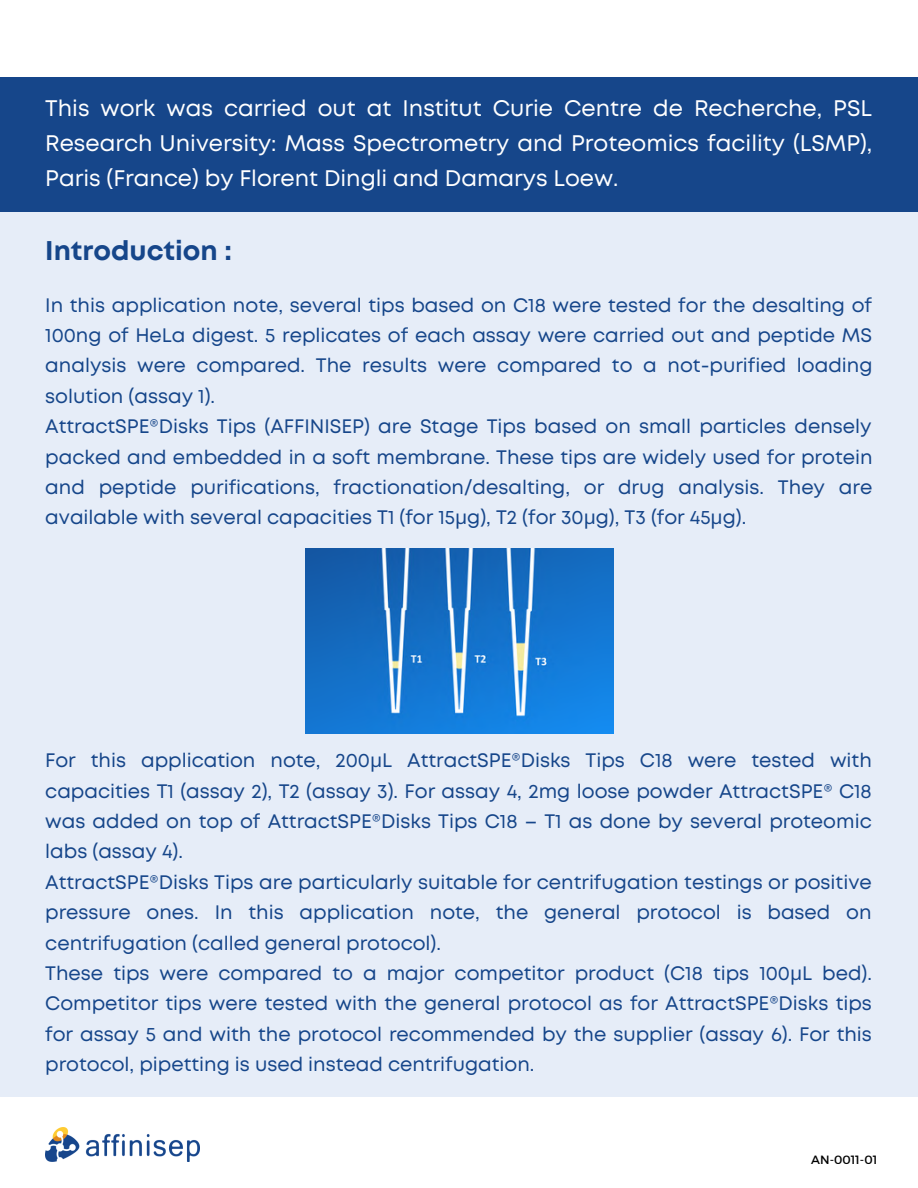
<style>
.page{position:relative;width:918px;height:1188px;background:#fff}
.page>*{position:absolute;margin:0;border:0;box-sizing:border-box;transform-origin:0 0}
.t1{font:700 27px "Mont";color:#16468a}
.t2{font:22.5px/34.8px "Mont";color:#fff;text-align:justify}
.t3{font:19.5px/30.3px "Mont";color:#16468a;text-align:justify}
.t4{font:12px "Montserrat";color:#000}
.s1{font-family:"Noto Sans"}
</style>
<div class="page">
<div style="left:0;top:77px;width:918px;height:135px;background:#16468a"></div>
<img style="left:45px;top:1127px;width:154px;height:34px">
<div style="left:0;top:212px;width:918px;height:884px;background:#e6edf8"></div>
<img style="left:305px;top:549px;width:308px;height:184px">
<p class="t2" style="left:45px;top:93px;width:828px">This work was carried out at Institut Curie Centre de Recherche, PSL Research University: Mass Spectrometry and Proteomics facility (LSMP), Paris (France) by Florent Dingli and Damarys Loew.</p>
<p class="t1" style="left:45px;top:240px;width:188px">Introduction :</p>
<p class="t3" style="left:45px;top:291px;width:829px">In this application note, several tips based on C18 were tested for the desalting of 100ng of HeLa digest. 5 replicates of each assay were carried out and peptide MS analysis were compared. The results were compared to a not-purified loading solution (assay 1).</p>
<p class="t3" style="left:45px;top:413px;width:829px">AttractSPE®Disks Tips (AFFINISEP) are Stage Tips based on small particles densely packed and embedded in a soft membrane. These tips are widely used for protein and peptide purifications, fractionation/desalting, or drug analysis. They are available with several capacities T1 (for 15<span class="s1">µ</span>g), T2 (for 30<span class="s1">µ</span>g), T3 (for 45<span class="s1">µ</span>g).</p>
<p class="t3" style="left:45px;top:747px;width:828px">For this application note, 200<span class="s1">µ</span>L AttractSPE®Disks Tips C18 were tested with capacities T1 (assay 2), T2 (assay 3). For assay 4, 2mg loose powder AttractSPE® C18 was added on top of AttractSPE®Disks Tips C18 – T1 as done by several proteomic labs (assay 4).</p>
<p class="t3" style="left:45px;top:868px;width:828px">AttractSPE®Disks Tips are particularly suitable for centrifugation testings or positive pressure ones. In this application note, the general protocol is based on centrifugation (called general protocol).</p>
<p class="t3" style="left:45px;top:959px;width:828px">These tips were compared to a major competitor product (C18 tips 100<span class="s1">µ</span>L bed).<br>Competitor tips were tested with the general protocol as for AttractSPE®Disks tips for assay 5 and with the protocol recommended by the supplier (assay 6). For this protocol, pipetting is used instead centrifugation.</p>
<p class="t4" style="left:811px;top:1152px;width:68px">AN-0011-01</p>
</div>
